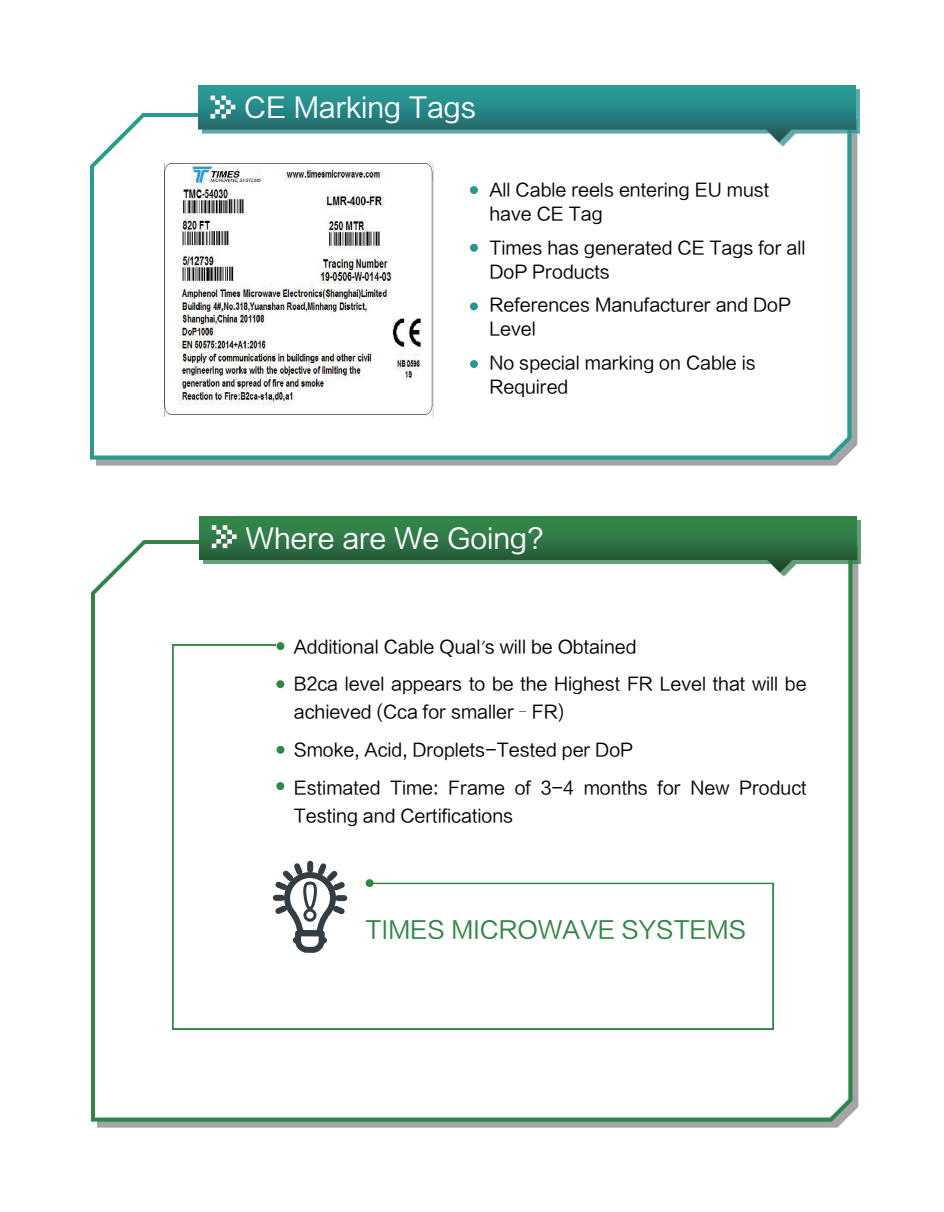
<style>
.page{position:relative;width:944px;height:1212px;background:#fff}
.page>*{position:absolute;margin:0;border:0;box-sizing:border-box;transform-origin:0 0}
.t1{font:27.6px "FZLTHK GBK1 0";color:#fff}
.t2{font:23.85px "FZLTHK GBK1 0";color:#318645}
.t3{font:17.85px/23.9px "FZLTHK GBK1 0";color:#030303}
.s1{font-family:"Calibri";font-weight:300;font-style:italic}
</style>
<div class="page">
<img style="left:92px;top:540px;width:766px;height:588px">
<img style="left:200px;top:516px;width:661px;height:61px">
<img style="left:173px;top:644px;width:600px;height:385px">
<img style="left:91px;top:114px;width:766px;height:352px">
<img style="left:165px;top:163px;width:268px;height:253px">
<img style="left:199px;top:86px;width:661px;height:60px">
<div style="left:470px;top:186px;width:8px;height:8px;background:#2b9490;border-radius:50%"></div>
<div style="left:470px;top:244px;width:8px;height:8px;background:#2b9490;border-radius:50%"></div>
<div style="left:470px;top:302px;width:8px;height:8px;background:#2b9490;border-radius:50%"></div>
<div style="left:470px;top:360px;width:8px;height:8px;background:#2b9490;border-radius:50%"></div>
<div style="left:276px;top:642px;width:8px;height:8px;background:#318645;border-radius:50%"></div>
<div style="left:276px;top:680px;width:8px;height:8px;background:#318645;border-radius:50%"></div>
<div style="left:276px;top:746px;width:8px;height:8px;background:#318645;border-radius:50%"></div>
<div style="left:276px;top:782px;width:8px;height:8px;background:#318645;border-radius:50%"></div>
<div style="left:366px;top:879px;width:8px;height:8px;background:#318645;border-radius:50%"></div>
<svg style="left:211px;top:96px;width:24px;height:22px"></svg>
<svg style="left:212px;top:525px;width:25px;height:23px"></svg>
<h1 class="t1" style="left:244px;top:92px;width:233px">CE Marking Tags</h1>
<p class="t3" style="left:489px;top:178px;width:281px">All Cable reels entering EU must have CE Tag</p>
<p class="t3" style="left:489px;top:236px;width:318px">Times has generated CE Tags for all<br>DoP Products</p>
<p class="t3" style="left:489px;top:294px;width:303px">References Manufacturer and DoP<br>Level</p>
<p class="t3" style="left:489px;top:351px;width:268px">No special marking on Cable is<br>Required</p>
<h1 class="t1" style="left:245px;top:523px;width:300px">Where are We Going?</h1>
<p class="t3" style="left:294px;top:628px;width:514px;line-height:37.8px">Additional Cable Qual<span class="s1">’</span>s will be Obtained<br>B2ca level appears to be the Highest FR Level that will be</p>
<p class="t3" style="left:294px;top:693px;width:514px;line-height:37.8px">achieved (Cca for smaller–FR)<br>Smoke, Acid, Droplets-Tested per DoP<br>Estimated Time: Frame of 3-4 months for New Product</p>
<p class="t3" style="left:294px;top:804px;width:221px">Testing and Certifications</p>
<h2 class="t2" style="left:366px;top:917px;width:382px">TIMES MICROWAVE SYSTEMS</h2>
</div>
